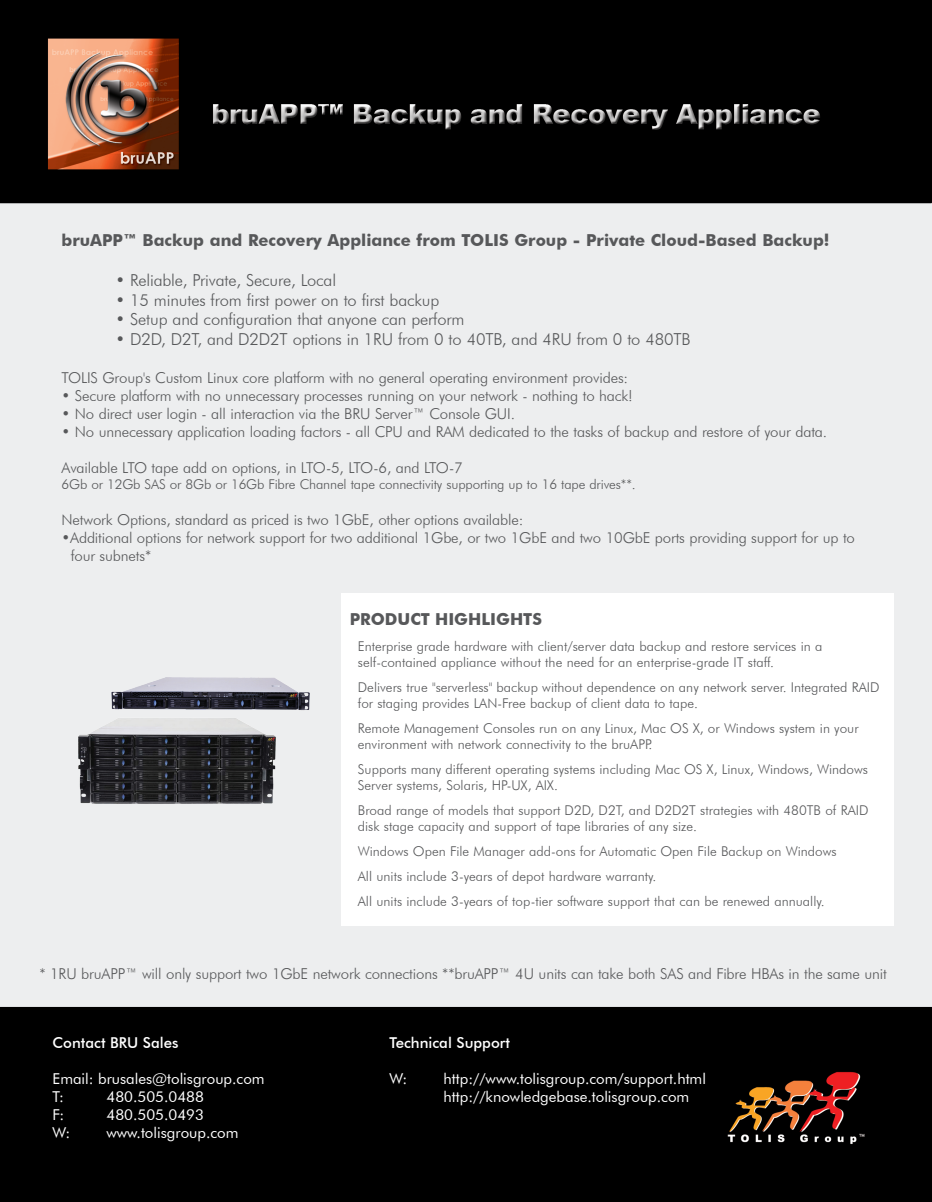
<style>
.page{position:relative;width:932px;height:1202px;background:#fff}
.page>*{position:absolute;margin:0;border:0;box-sizing:border-box;transform-origin:0 0}
.t1{font:300 16.5px "Futura BT";letter-spacing:-.01em;color:#57585a}
.Leading{font:700 16.5px "Futura BT";color:#57585a}
.t2{font:300 15px/18px "Futura BT";letter-spacing:-.01em;color:#57585a}
.t3{font:15px "Futura BT";color:#fff}
.t4{font:500 15px "Futura BT";color:#fff}
.Leading-2{font:300 13.5px/16.2px "Futura BT";color:#57585a}
</style>
<div class="page">
<img style="left:0;top:0;width:932px;height:1202px">
<div style="left:341px;top:594px;width:552px;height:332px;background:#fff"></div>
<img style="left:46px;top:654px;width:276px;height:157px">
<p class="Leading" style="left:62px;top:230px;width:769px">bruAPP™ Backup and Recovery Appliance from TOLIS Group - Private Cloud-Based Backup!</p>
<p class="t1" style="left:116px;top:270px;width:222px">• Reliable, Private, Secure, Local</p>
<p class="t1" style="left:116px;top:290px;width:325px">• 15 minutes from first power on to first backup</p>
<p class="t1" style="left:116px;top:309px;width:350px">• Setup and configuration that anyone can perform</p>
<p class="t1" style="left:116px;top:329px;width:576px">• D2D, D2T, and D2D2T options in 1RU from 0 to 40TB, and 4RU from 0 to 480TB</p>
<p class="t2" style="left:62px;top:368px;width:568px">TOLIS Group's Custom Linux core platform with no general operating environment provides:</p>
<p class="t2" style="left:62px;top:386px;width:573px">• Secure platform with no unnecessary processes running on your network - nothing to hack!</p>
<p class="t2" style="left:62px;top:404px;width:455px">• No direct user login - all interaction via the BRU Server™ Console GUI.</p>
<p class="t2" style="left:62px;top:422px;width:767px">• No unnecessary application loading factors - all CPU and RAM dedicated to the tasks of backup and restore of your data.</p>
<p class="t2" style="left:62px;top:458px;width:403px">Available LTO tape add on options, in LTO-5, LTO-6, and LTO-7</p>
<p class="Leading-2" style="left:62px;top:476px;width:575px">6Gb or 12Gb SAS or 8Gb or 16Gb Fibre Channel tape connectivity supporting up to 16 tape drives**.</p>
<p class="t2" style="left:62px;top:511px;width:463px">Network Options, standard as priced is two 1GbE, other options available:</p>
<p class="t2" style="left:71px;top:529px;width:785px;text-indent:-9px">•Additional options for network support for two additional 1Gbe, or two 1GbE and two 10GbE ports providing support for up to four subnets*</p>
<p class="Leading" style="left:350px;top:609px;width:194px">PRODUCT HIGHLIGHTS</p>
<p class="Leading-2" style="left:358px;top:638px;width:466px">Enterprise grade hardware with client/server data backup and restore services in a self-contained appliance without the need for an enterprise-grade IT staff.</p>
<p class="Leading-2" style="left:358px;top:679px;width:523px">Delivers true "serverless" backup without dependence on any network server. Integrated RAID for staging provides LAN-Free backup of client data to tape.</p>
<p class="Leading-2" style="left:358px;top:720px;width:502px">Remote Management Consoles run on any Linux, Mac OS X, or Windows system in your environment with network connectivity to the bruAPP.</p>
<p class="Leading-2" style="left:358px;top:761px;width:511px">Supports many different operating systems including Mac OS X, Linux, Windows, Windows<br>Server systems, Solaris, HP-UX, AIX.</p>
<p class="Leading-2" style="left:358px;top:802px;width:512px">Broad range of models that support D2D, D2T, and D2D2T strategies with 480TB of RAID disk stage capacity and support of tape libraries of any size.</p>
<p class="Leading-2" style="left:358px;top:843px;width:480px">Windows Open File Manager add-ons for Automatic Open File Backup on Windows</p>
<p class="Leading-2" style="left:358px;top:868px;width:300px">All units include 3-years of depot hardware warranty.</p>
<p class="Leading-2" style="left:358px;top:892px;width:468px">All units include 3-years of top-tier software support that can be renewed annually.</p>
<p class="t2" style="left:39px;top:965px;width:849px">* 1RU bruAPP™ will only support two 1GbE network connections **bruAPP™ 4U units can take both SAS and Fibre HBAs in the same unit</p>
<p class="t4" style="left:52px;top:1033px;width:127px">Contact BRU Sales</p>
<p class="t3" style="left:52px;top:1069px;width:214px">Email: brusales@tolisgroup.com</p>
<p class="t3" style="left:52px;top:1087px;width:13px">T:</p>
<p class="t3" style="left:106px;top:1087px;width:99px">480.505.0488</p>
<p class="t3" style="left:52px;top:1105px;width:13px">F:</p>
<p class="t3" style="left:107px;top:1105px;width:99px">480.505.0493</p>
<p class="t3" style="left:52px;top:1123px;width:19px">W:</p>
<p class="t3" style="left:106px;top:1123px;width:133px">www.tolisgroup.com</p>
<p class="t4" style="left:389px;top:1033px;width:122px">Technical Support</p>
<p class="t3" style="left:389px;top:1069px;width:19px">W:</p>
<p class="t3" style="left:443px;top:1069px;width:264px">http://www.tolisgroup.com/support.html</p>
<p class="t3" style="left:443px;top:1087px;width:247px">http://knowledgebase.tolisgroup.com</p>
</div>
